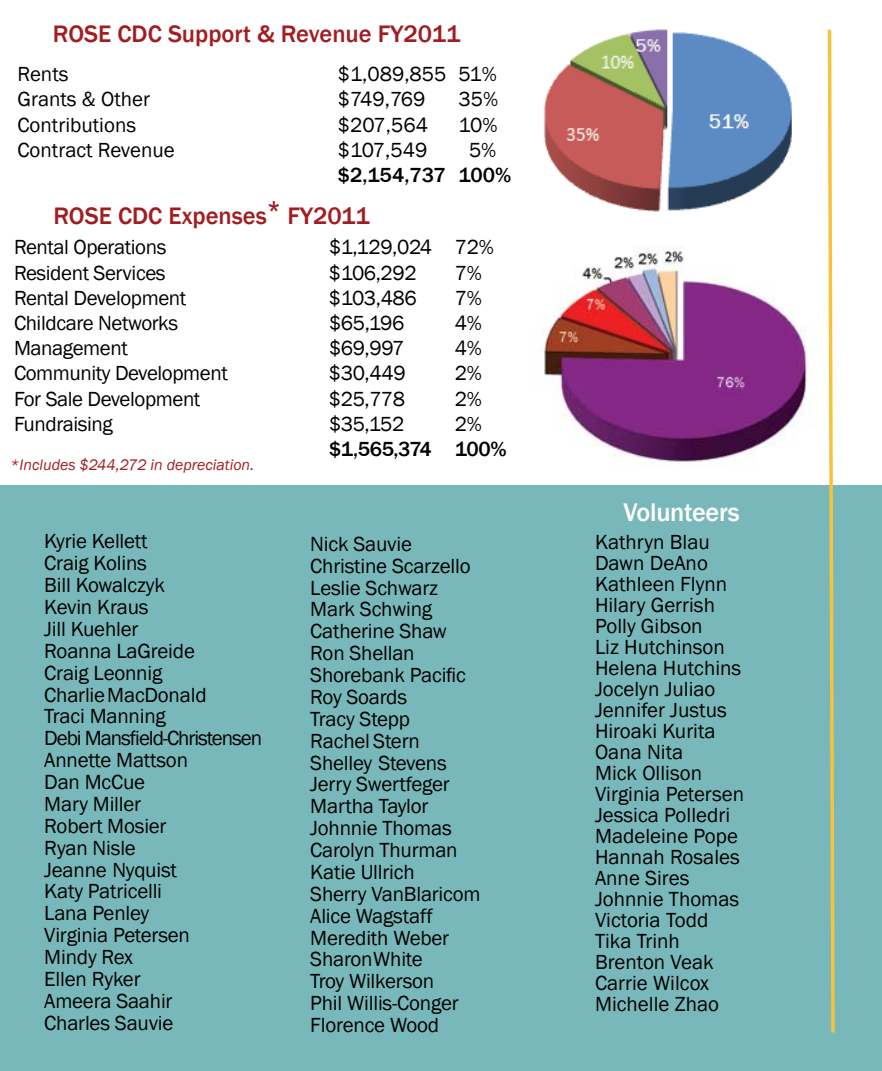
<style>
.page{position:relative;width:882px;height:1071px;background:#fff}
.page>*{position:absolute;margin:0;border:0;box-sizing:border-box;transform-origin:0 0}
.t1{font:500 26.25px "Franklin Gothic";letter-spacing:-.01em;color:#fff}
.t2{font:500 24.5px "Franklin Gothic";color:#a21d21}
.t3{font:21px/21.9px "Franklin Gothic";letter-spacing:-.01em;color:#000}
.t4{font:500 21px "Franklin Gothic";letter-spacing:-.02em;color:#000}
.t5{font:500 21px "Franklin Gothic";color:#000}
.t6{font:italic 15.75px "Franklin Gothic";color:#a21d21}
</style>
<div class="page">
<div style="left:0;top:485px;width:882px;height:586px;background:#79b8ba"></div>
<img style="left:544px;top:29px;width:248px;height:183px">
<img style="left:543px;top:247px;width:264px;height:215px">
<svg style="left:828px;top:30px;width:7px;height:1003px"></svg>
<p class="t2" style="left:53px;top:18px;width:409px">ROSE CDC Support &amp; Revenue FY2011</p>
<p class="t3" style="left:18px;top:64px;width:53px">Rents</p>
<p class="t3" style="left:338px;top:64px;width:161px">$1,089,855 51%</p>
<p class="t3" style="left:18px;top:89px;width:134px">Grants &amp; Other</p>
<p class="t3" style="left:338px;top:89px;width:89px">$749,769</p>
<p class="t3" style="left:459px;top:89px;width:41px">35%</p>
<p class="t3" style="left:18px;top:114px;width:120px">Contributions</p>
<p class="t3" style="left:338px;top:114px;width:92px">$207,564</p>
<p class="t3" style="left:459px;top:114px;width:41px">10%</p>
<p class="t3" style="left:18px;top:139px;width:159px">Contract Revenue</p>
<p class="t3" style="left:338px;top:139px;width:91px">$107,549</p>
<p class="t3" style="left:469px;top:139px;width:29px">5%</p>
<p class="t5" style="left:338px;top:162px;width:175px">$2,154,737 100%</p>
<p class="t2" style="left:53px;top:200px;width:318px">ROSE CDC Expenses* FY2011</p>
<p class="t3" style="left:14px;top:237px;width:154px">Rental Operations</p>
<p class="t3" style="left:329px;top:237px;width:166px">$1,129,024 72%</p>
<p class="t3" style="left:14px;top:262px;width:153px">Resident Services</p>
<p class="t3" style="left:329px;top:262px;width:89px">$106,292</p>
<p class="t3" style="left:455px;top:262px;width:29px">7%</p>
<p class="t3" style="left:14px;top:287px;width:174px">Rental Development</p>
<p class="t3" style="left:329px;top:287px;width:89px">$103,486</p>
<p class="t3" style="left:455px;top:287px;width:29px">7%</p>
<p class="t3" style="left:14px;top:313px;width:166px">Childcare Networks</p>
<p class="t3" style="left:329px;top:313px;width:77px">$65,196</p>
<p class="t3" style="left:455px;top:313px;width:29px">4%</p>
<p class="t3" style="left:14px;top:338px;width:115px">Management</p>
<p class="t3" style="left:329px;top:338px;width:77px">$69,997</p>
<p class="t3" style="left:455px;top:338px;width:29px">4%</p>
<p class="t3" style="left:14px;top:363px;width:215px">Community Development</p>
<p class="t3" style="left:329px;top:363px;width:78px">$30,449</p>
<p class="t3" style="left:455px;top:363px;width:29px">2%</p>
<p class="t3" style="left:14px;top:388px;width:188px">For Sale Development</p>
<p class="t3" style="left:329px;top:388px;width:77px">$25,778</p>
<p class="t3" style="left:455px;top:388px;width:29px">2%</p>
<p class="t3" style="left:14px;top:413px;width:100px">Fundraising</p>
<p class="t3" style="left:329px;top:413px;width:77px">$35,152</p>
<p class="t3" style="left:455px;top:413px;width:29px">2%</p>
<p class="t4" style="left:329px;top:436px;width:179px">$1,565,374 100%</p>
<p class="t6" style="left:10px;top:455px;width:245px">*Includes $244,272 in depreciation.</p>
<p class="t3" style="left:44px;top:531px;width:219px">Kyrie Kellett<br>Craig Kolins<br>Bill Kowalczyk<br>Kevin Kraus<br>Jill Kuehler<br>Roanna LaGreide<br>Craig Leonnig<br>Charlie MacDonald<br>Traci Manning<br>Debi Mansfield-Christensen<br>Annette Mattson<br>Dan McCue<br>Mary Miller<br>Robert Mosier<br>Ryan Nisle<br>Jeanne Nyquist<br>Katy Patricelli<br>Lana Penley<br>Virginia Petersen<br>Mindy Rex<br>Ellen Ryker<br>Ameera Saahir<br>Charles Sauvie</p>
<p class="t3" style="left:310px;top:533px;width:172px">Nick Sauvie<br>Christine Scarzello<br>Leslie Schwarz<br>Mark Schwing<br>Catherine Shaw<br>Ron Shellan<br>Shorebank Pacific<br>Roy Soards<br>Tracy Stepp<br>Rachel Stern<br>Shelley Stevens<br>Jerry Swertfeger<br>Martha Taylor<br>Johnnie Thomas<br>Carolyn Thurman<br>Katie Ullrich<br>Sherry VanBlaricom<br>Alice Wagstaff<br>Meredith Weber<br>Sharon White<br>Troy Wilkerson<br>Phil Willis-Conger<br>Florence Wood</p>
<p class="t1" style="left:624px;top:496px;width:118px">Volunteers</p>
<p class="t3" style="left:595px;top:532px;width:151px;line-height:21px">Kathryn Blau<br>Dawn DeAno<br>Kathleen Flynn<br>Hilary Gerrish<br>Polly Gibson<br>Liz Hutchinson<br>Helena Hutchins<br>Jocelyn Juliao<br>Jennifer Justus<br>Hiroaki Kurita<br>Oana Nita<br>Mick Ollison<br>Virginia Petersen<br>Jessica Polledri<br>Madeleine Pope<br>Hannah Rosales<br>Anne Sires<br>Johnnie Thomas<br>Victoria Todd<br>Tika Trinh<br>Brenton Veak<br>Carrie Wilcox<br>Michelle Zhao</p>
</div>
